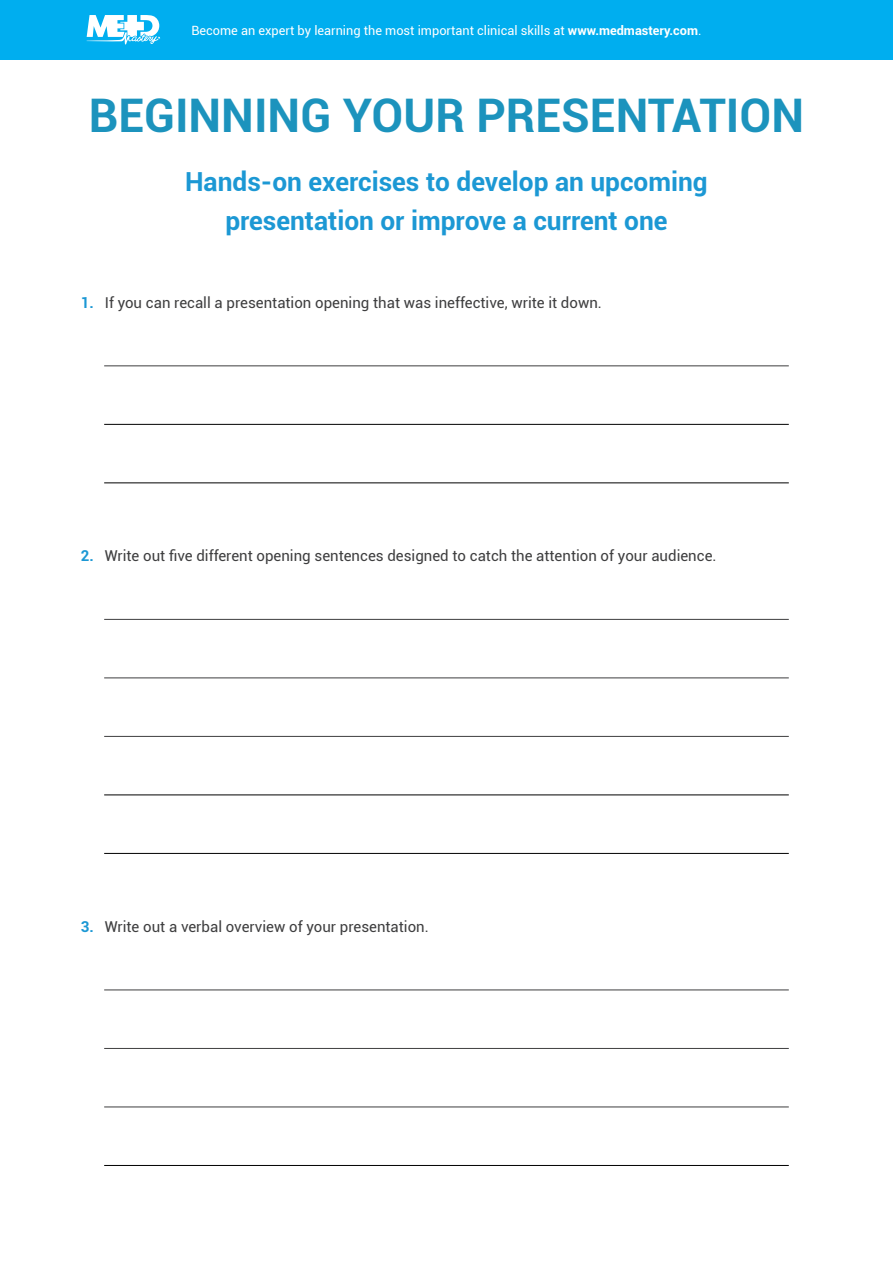
<style>
.page{position:relative;width:893px;height:1263px;background:#fff}
.page>*{position:absolute;margin:0;border:0;box-sizing:border-box;transform-origin:0 0}
.t1{font:700 46.35px "Roboto";color:#1c93bd}
.t2{font:700 26.25px/39px "Roboto";color:#1c98d4;text-align:center}
.t3{font:15px "Roboto";color:#3e3e3f}
.t4{font:12.75px "Roboto";color:#fff}
.s1{font-weight:700}
.s2{font-weight:700;color:#1c98d4}
</style>
<div class="page">
<div style="left:0;top:0;width:893px;height:60px;background:#00aeef"></div>
<svg style="left:86px;top:15px;width:74px;height:30px"></svg>
<hr style="left:104px;top:366px;width:685px;height:1px;background:#3e3e3f">
<hr style="left:104px;top:424px;width:685px;height:1px;background:#000">
<hr style="left:104px;top:483px;width:685px;height:1px;background:#000">
<hr style="left:104px;top:619px;width:685px;height:1px;background:#3e3e3f">
<hr style="left:104px;top:678px;width:685px;height:1px;background:#3e3e3f">
<hr style="left:104px;top:736px;width:685px;height:1px;background:#3e3e3f">
<hr style="left:104px;top:795px;width:685px;height:1px;background:#000">
<hr style="left:104px;top:853px;width:685px;height:1px;background:#000">
<hr style="left:104px;top:990px;width:685px;height:1px;background:#3e3e3f">
<hr style="left:104px;top:1048px;width:685px;height:1px;background:#3e3e3f">
<hr style="left:104px;top:1107px;width:685px;height:1px;background:#3e3e3f">
<hr style="left:104px;top:1165px;width:685px;height:1px;background:#000">
<p class="t4" style="left:191px;top:21px;width:512px">Become an expert by learning the most important clinical skills at <span class="s1">www.medmastery.com</span>.</p>
<h1 class="t1" style="left:89px;top:83px;width:717px">BEGINNING YOUR PRESENTATION</h1>
<h2 class="t2" style="left:185px;top:161px;width:524px">Hands-on exercises to develop an upcoming presentation or improve a current one</h2>
<p class="t3" style="left:81px;top:292px;width:523px"><span class="s2">1.</span> If you can recall a presentation opening that was ineffective, write it down.</p>
<p class="t3" style="left:81px;top:545px;width:637px"><span class="s2">2.</span> Write out five different opening sentences designed to catch the attention of your audience.</p>
<p class="t3" style="left:81px;top:916px;width:349px"><span class="s2">3.</span> Write out a verbal overview of your presentation.</p>
</div>
